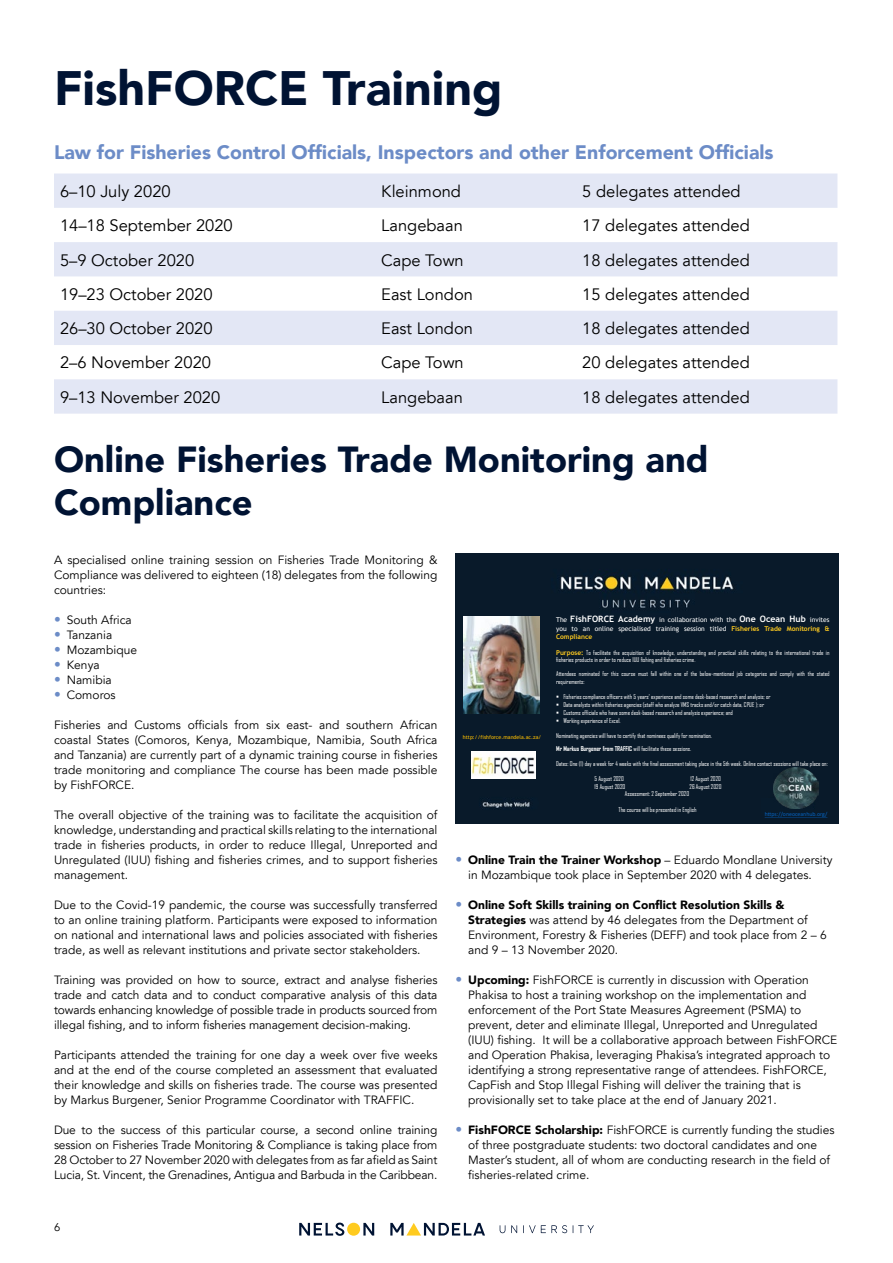
<style>
.page{position:relative;width:893px;height:1263px;background:#fff}
.page>*{position:absolute;margin:0;border:0;box-sizing:border-box;transform-origin:0 0}
.t1{font:900 48.15px "Avenir LT";color:#001333}
.t2{font:900 36.15px/43.5px "Avenir LT";color:#001333}
.t3{font:900 19.5px "Avenir LT";color:#6c8cc7}
.t4{font:16.5px "Avenir LT";color:#000}
.t5{font:12px/15px "Avenir LT";color:#000;text-align:justify}
.t6{font:11.25px "Avenir LT";color:#000}
.t7{font:6.6px/8.2px "Trebuchet MS";color:#fff;text-align:justify}
.t8{font:6.45px/7.8px "Agency FB";color:#fff}
.t9{font:5.85px "Calibri";color:#0563c1}
.t10{font:5.25px "Trebuchet MS";color:#ffc000}
.s1{font-size:13.5px;color:#6c8cc7}
.s2{font-weight:700;font-size:8.85px}
.s3{font-weight:700;color:#ffcb20}
.s4{font-family:"Trebuchet MS";font-weight:700;font-size:6.6px;color:#ffcb20}
.s5{font-weight:700}
.s6{font-weight:900}
</style>
<div class="page">
<div style="left:347px;top:1223px;width:13px;height:13px;background:#ffcb1f;border-radius:50%"></div>
<svg style="left:363px;top:1223px;width:11px;height:12px"></svg>
<svg style="left:390px;top:1223px;width:95px;height:12px"></svg>
<svg style="left:299px;top:1222px;width:45px;height:14px"></svg>
<svg style="left:500px;top:1225px;width:5px;height:8px"></svg>
<svg style="left:511px;top:1225px;width:6px;height:8px"></svg>
<svg style="left:523px;top:1225px;width:44px;height:8px"></svg>
<svg style="left:573px;top:1225px;width:21px;height:8px"></svg>
<svg style="left:54px;top:174px;width:783px;height:240px;fill:#e3e7f5"></svg>
<div style="left:455px;top:553px;width:384px;height:270px;background:#091a2a"></div>
<img style="left:762px;top:798px;width:50px;height:15px">
<img style="left:464px;top:616px;width:75px;height:97px">
<img style="left:472px;top:751px;width:64px;height:27px">
<img style="left:773px;top:767px;width:45px;height:42px">
<svg style="left:765px;top:817px;width:62px;height:1px"></svg>
<h1 class="t1" style="left:54px;top:59px;width:450px">FishFORCE Training</h1>
<h3 class="t3" style="left:54px;top:140px;width:721px">Law for Fisheries Control Officials, Inspectors and other Enforcement Officials</h3>
<h3 class="t4" style="left:60px;top:182px;width:112px">6–10 July 2020</h3>
<h3 class="t4" style="left:381px;top:182px;width:81px">Kleinmond</h3>
<h3 class="t4" style="left:582px;top:182px;width:160px">5 delegates attended</h3>
<h3 class="t4" style="left:60px;top:216px;width:174px">14–18 September 2020</h3>
<h3 class="t4" style="left:381px;top:216px;width:83px">Langebaan</h3>
<h3 class="t4" style="left:582px;top:216px;width:169px">17 delegates attended</h3>
<h3 class="t4" style="left:60px;top:250px;width:136px">5–9 October 2020</h3>
<h3 class="t4" style="left:381px;top:250px;width:84px">Cape Town</h3>
<h3 class="t4" style="left:582px;top:250px;width:169px">18 delegates attended</h3>
<h3 class="t4" style="left:60px;top:285px;width:154px">19–23 October 2020</h3>
<h3 class="t4" style="left:381px;top:285px;width:93px">East London</h3>
<h3 class="t4" style="left:582px;top:285px;width:169px">15 delegates attended</h3>
<h3 class="t4" style="left:60px;top:319px;width:154px">26–30 October 2020</h3>
<h3 class="t4" style="left:381px;top:319px;width:93px">East London</h3>
<h3 class="t4" style="left:582px;top:319px;width:169px">18 delegates attended</h3>
<h3 class="t4" style="left:60px;top:353px;width:153px">2–6 November 2020</h3>
<h3 class="t4" style="left:381px;top:353px;width:84px">Cape Town</h3>
<h3 class="t4" style="left:582px;top:353px;width:169px">20 delegates attended</h3>
<h3 class="t4" style="left:60px;top:388px;width:162px">9–13 November 2020</h3>
<h3 class="t4" style="left:381px;top:388px;width:83px">Langebaan</h3>
<h3 class="t4" style="left:582px;top:388px;width:169px">18 delegates attended</h3>
<h2 class="t2" style="left:54px;top:437px;width:656px">Online Fisheries Trade Monitoring and<br>Compliance</h2>
<p class="t5" style="left:54px;top:553px;width:385px">A specialised online training session on Fisheries Trade Monitoring &amp; Compliance was delivered to eighteen (18) delegates from the following countries:</p>
<p class="t5" style="left:54px;top:613px;width:79px"><span class="s1">•</span> South Africa</p>
<p class="t5" style="left:54px;top:628px;width:60px"><span class="s1">•</span> Tanzania</p>
<p class="t5" style="left:54px;top:643px;width:85px"><span class="s1">•</span> Mozambique</p>
<p class="t5" style="left:54px;top:658px;width:47px"><span class="s1">•</span> Kenya</p>
<p class="t5" style="left:54px;top:673px;width:59px"><span class="s1">•</span> Namibia</p>
<p class="t5" style="left:54px;top:688px;width:63px"><span class="s1">•</span> Comoros</p>
<p class="t5" style="left:54px;top:718px;width:385px">Fisheries and Customs officials from six east- and southern African coastal States (Comoros, Kenya, Mozambique, Namibia, South Africa and Tanzania) are currently part of a dynamic training course in fisheries trade monitoring and compliance The course has been made possible by FishFORCE.</p>
<p class="t5" style="left:54px;top:808px;width:385px">The overall objective of the training was to facilitate the acquisition of knowledge, understanding and practical skills relating to the international trade in fisheries products, in order to reduce Illegal, Unreported and Unregulated (IUU) fishing and fisheries crimes, and to support fisheries management.</p>
<p class="t5" style="left:54px;top:898px;width:385px">Due to the Covid-19 pandemic, the course was successfully transferred to an online training platform. Participants were exposed to information on national and international laws and policies associated with fisheries trade, as well as relevant institutions and private sector stakeholders.</p>
<p class="t5" style="left:54px;top:973px;width:385px">Training was provided on how to source, extract and analyse fisheries trade and catch data and to conduct comparative analysis of this data towards enhancing knowledge of possible trade in products sourced from illegal fishing, and to inform fisheries management decision-making.</p>
<p class="t5" style="left:54px;top:1048px;width:385px">Participants attended the training for one day a week over five weeks and at the end of the course completed an assessment that evaluated their knowledge and skills on fisheries trade. The course was presented by Markus Burgener, Senior Programme Coordinator with TRAFFIC.</p>
<p class="t5" style="left:54px;top:1123px;width:385px">Due to the success of this particular course, a second online training session on Fisheries Trade Monitoring &amp; Compliance is taking place from 28 October to 27 November 2020 with delegates from as far afield as Saint Lucia, St. Vincent, the Grenadines, Antigua and Barbuda in the Caribbean.</p>
<p class="t6" style="left:54px;top:1221px;width:8px">6</p>
<p class="t10" style="left:463px;top:734px;width:80px">http://fishforce.mandela.ac.za/</p>
<p class="t7" style="left:556px;top:616px;width:275px">The <span class="s2">FishFORCE Academy</span> in collaboration with the <span class="s2">One Ocean Hub</span> invites you to an online specialised training session titled <span class="s3">Fisheries Trade Monitoring &amp; Compliance</span></p>
<p class="t8" style="left:556px;top:648px;width:275px"><span class="s4">Purpose:</span> To facilitate the acquisition of knowledge, understanding and practical skills relating to the international trade in fisheries products in order to reduce IUU fishing and fisheries crime.</p>
<p class="t8" style="left:556px;top:670px;width:275px">Attendees nominated for this course must fall within one of the below-mentioned job categories and comply with the stated requirements:</p>
<p class="t8" style="left:556px;top:693px;width:216px">▪ Fisheries compliance officers with 5 years’ experience and some desk-based research and analysis; or</p>
<p class="t8" style="left:556px;top:701px;width:210px">▪ Data analysts within fisheries agencies (staff who analyze VMS tracks and/or catch data, CPUE ); or</p>
<p class="t8" style="left:556px;top:708px;width:178px">▪ Customs officials who have some desk-based research and analysis experience; and</p>
<p class="t8" style="left:556px;top:716px;width:66px">▪ Working experience of Excel.</p>
<p class="t8" style="left:556px;top:729px;width:157px;line-height:13.4px">Nominating agencies will have to certify that nominees qualify for nomination.<br><span class="s5">Mr Markus Burgener from TRAFFIC</span> will facilitate these sessions.</p>
<p class="t8" style="left:556px;top:759px;width:273px">Dates: One (1) day a week for 4 weeks with the final assessment taking place in the 5th week. Online contact sessions will take place on:</p>
<p class="t8" style="left:594px;top:775px;width:31px">5 August 2020</p>
<p class="t8" style="left:690px;top:775px;width:32px">12 August 2020</p>
<p class="t8" style="left:594px;top:782px;width:32px">19 August 2020</p>
<p class="t8" style="left:689px;top:782px;width:33px">26 August 2020</p>
<p class="t8" style="left:625px;top:790px;width:66px">Assessment: 2 September 2020</p>
<p class="t8" style="left:619px;top:805px;width:79px">The course will be presented in English</p>
<p class="t9" style="left:765px;top:810px;width:64px">https://oneoceanhub.org/</p>
<p class="t5" style="left:468px;top:853px;width:366px;text-indent:-13px"><span class="s1">•</span> <span class="s6">Online Train the Trainer Workshop</span> – Eduardo Mondlane University in Mozambique took place in September 2020 with 4 delegates.</p>
<p class="t5" style="left:468px;top:898px;width:360px;text-align:left;text-indent:-13px"><span class="s1">•</span> <span class="s6">Online Soft Skills training on Conflict Resolution Skills &amp; Strategies</span> was attend by 46 delegates from the Department of Environment, Forestry &amp; Fisheries (DEFF) and took place from 2 – 6 and 9 – 13 November 2020.</p>
<p class="t5" style="left:468px;top:973px;width:371px;text-align:left;text-indent:-13px"><span class="s1">•</span> <span class="s6">Upcoming:</span> FishFORCE is currently in discussion with Operation Phakisa to host a training workshop on the implementation and enforcement of the Port State Measures Agreement (PSMA) to prevent, deter and eliminate Illegal, Unreported and Unregulated (IUU) fishing. It will be a collaborative approach between FishFORCE and Operation Phakisa, leveraging Phakisa’s integrated approach to identifying a strong representative range of attendees. FishFORCE, CapFish and Stop Illegal Fishing will deliver the training that is provisionally set to take place at the end of January 2021.</p>
<p class="t5" style="left:468px;top:1123px;width:368px;text-align:left;text-indent:-13px"><span class="s1">•</span> <span class="s6">FishFORCE Scholarship:</span> FishFORCE is currently funding the studies of three postgraduate students: two doctoral candidates and one Master’s student, all of whom are conducting research in the field of fisheries-related crime.</p>
</div>
